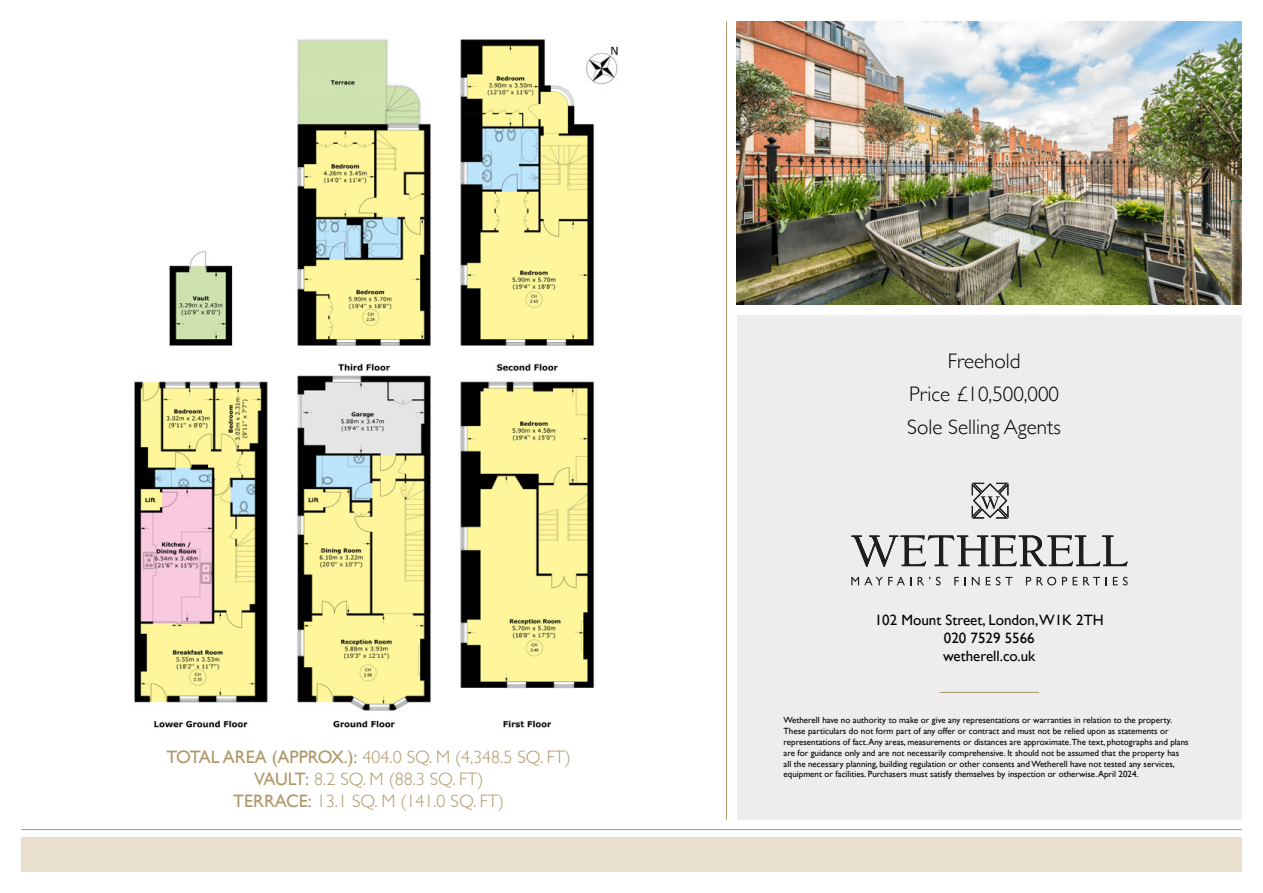
<style>
.page{position:relative;width:1263px;height:893px;background:#fff}
.page>*{position:absolute;margin:0;border:0;box-sizing:border-box;transform-origin:0 0}
.t1{font:300 21px/33px "Gill Sans";color:#000;text-align:center}
.t2{font:300 18px/21.6px "Gill Sans";color:#af986a;text-align:center}
.t3{font:15px/18px "Gill Sans";color:#000;text-align:center}
.t4{font:9px/10.8px "Gill Sans";color:#000}
.s1{font-weight:400}
</style>
<div class="page">
<div style="left:737px;top:315px;width:505px;height:505px;background:#ededed"></div>
<div style="left:21px;top:838px;width:1221px;height:34px;background:#e8dfce"></div>
<hr style="left:21px;top:829px;width:1221px;height:1px;background:#af986a">
<hr style="left:726px;top:21px;width:1px;height:799px;background:#af986a">
<img style="left:737px;top:21px;width:505px;height:283px">
<svg style="left:972px;top:483px;width:36px;height:35px"></svg>
<svg style="left:851px;top:535px;width:276px;height:32px"></svg>
<svg style="left:851px;top:577px;width:60px;height:8px"></svg>
<svg style="left:917px;top:577px;width:13px;height:8px"></svg>
<svg style="left:936px;top:577px;width:5px;height:8px"></svg>
<svg style="left:954px;top:577px;width:12px;height:8px"></svg>
<svg style="left:972px;top:577px;width:7px;height:8px"></svg>
<svg style="left:986px;top:577px;width:26px;height:8px"></svg>
<svg style="left:1026px;top:577px;width:30px;height:8px"></svg>
<svg style="left:1062px;top:577px;width:15px;height:8px"></svg>
<svg style="left:1083px;top:577px;width:24px;height:8px"></svg>
<svg style="left:1113px;top:577px;width:15px;height:8px"></svg>
<hr style="left:939px;top:692px;width:100px;height:1px;background:#af986a">
<img style="left:134px;top:39px;width:484px;height:689px">
<h2 class="t2" style="left:166px;top:746px;width:406px"><span class="s1">TOTAL AREA (APPROX.):</span> 404.0 SQ. M (4,348.5 SQ. FT)<br><span class="s1">VAULT:</span> 8.2 SQ. M (88.3 SQ. FT)<br><span class="s1">TERRACE:</span> 13.1 SQ. M (141.0 SQ. FT)</h2>
<h1 class="t1" style="left:907px;top:344px;width:155px">Freehold<br>Price £10,500,000<br>Sole Selling Agents</h1>
<h3 class="t3" style="left:875px;top:610px;width:230px">102 Mount Street, London,W1K 2TH<br>020 7529 5566<br>wetherell.co.uk</h3>
<p class="t4" style="left:783px;top:715px;width:407px">Wetherell have no authority to make or give any representations or warranties in relation to the property.<br>These particulars do not form part of any offer or contract and must not be relied upon as statements or representations of fact. Any areas, measurements or distances are approximate.The text, photographs and plans are for guidance only and are not necessarily comprehensive. It should not be assumed that the property has all the necessary planning, building regulation or other consents and Wetherell have not tested any services, equipment or facilities. Purchasers must satisfy themselves by inspection or otherwise. April 2024.</p>
</div>
